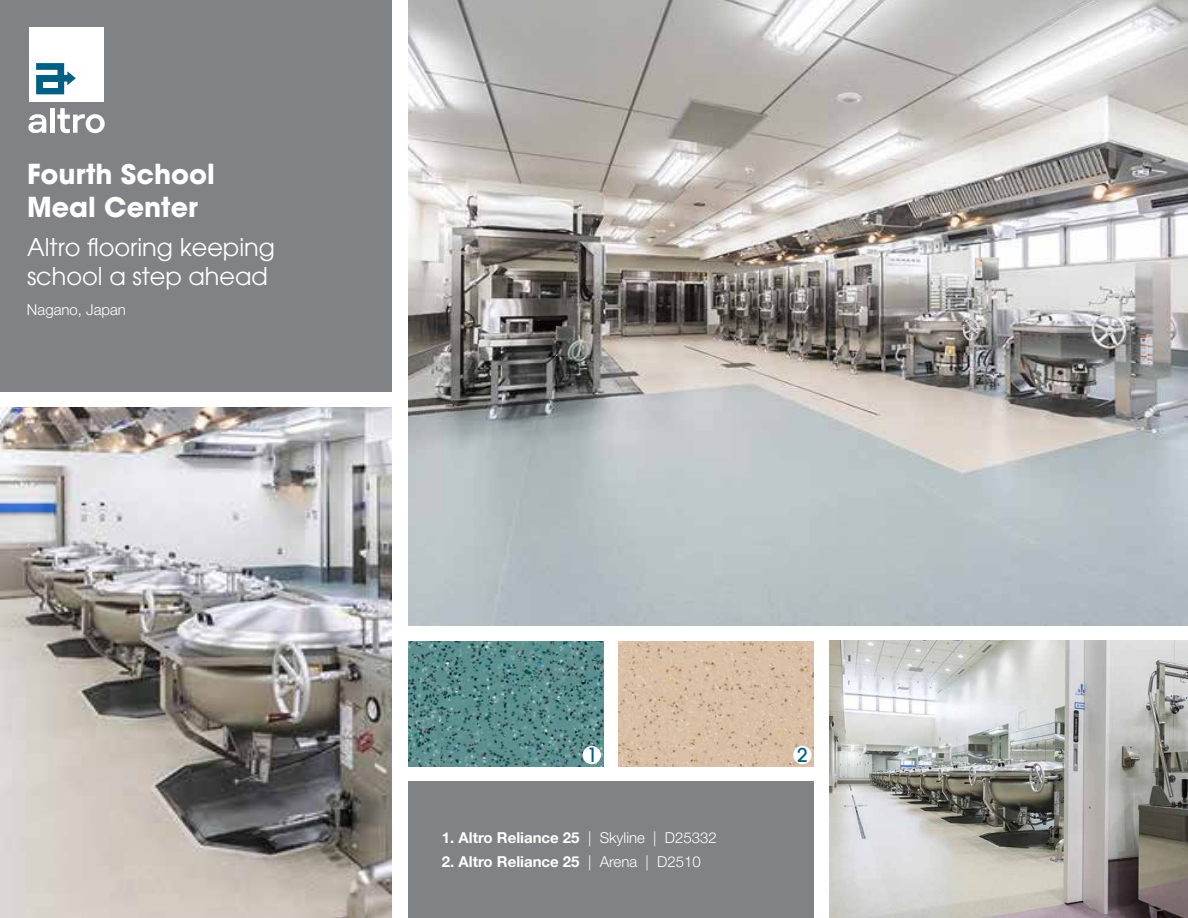
<style>
.page{position:relative;width:1188px;height:918px;background:#fff}
.page>*{position:absolute;margin:0;border:0;box-sizing:border-box;transform-origin:0 0}
.t1{font:700 27px/33px "Avant Garde";color:#fff}
.t2{font:24px/28.8px "Avant Garde";color:#fff}
.t3{font:500 19.2px "Avant Garde";color:#005f84}
.t4{font:700 15px "Helvetica Neue LT Pro";color:#fff}
.t5{font:300 15px "Helvetica Neue LT Pro";color:#fff}
.s1{font-weight:300}
</style>
<div class="page">
<img style="left:408px;top:0;width:780px;height:625px">
<img style="left:830px;top:641px;width:358px;height:277px">
<img style="left:0;top:407px;width:392px;height:511px">
<div style="left:0;top:0;width:392px;height:392px;background:#818286"></div>
<div style="left:408px;top:782px;width:406px;height:136px;background:#818286"></div>
<img style="left:408px;top:641px;width:195px;height:125px">
<img style="left:619px;top:641px;width:195px;height:125px">
<div style="left:583px;top:746px;width:18px;height:18px;background:#fff;border-radius:50%"></div>
<hr style="left:50px;top:108px;width:4px;height:25px;background:#fff">
<svg style="left:28px;top:114px;width:18px;height:19px"></svg>
<svg style="left:57px;top:108px;width:48px;height:25px"></svg>
<div style="left:29px;top:27px;width:75px;height:74px;background:#fff"></div>
<svg style="left:36px;top:63px;width:40px;height:31px"></svg>
<div style="left:43px;top:82px;width:14px;height:6px;background:#fff"></div>
<div style="left:793px;top:746px;width:19px;height:18px;background:#fff;border-radius:50%"></div>
<h1 class="t1" style="left:27px;top:158px;width:189px">Fourth School<br>Meal Center</h1>
<h2 class="t2" style="left:27px;top:233px;width:249px">Altro flooring keeping school a step ahead</h2>
<p class="t5" style="left:27px;top:300px;width:100px">Nagano, Japan</p>
<p class="t3" style="left:587px;top:743px;width:12px">1</p>
<p class="t4" style="left:442px;top:829px;width:277px">1. Altro Reliance 25 <span class="s1">| Skyline | D25332</span></p>
<p class="t4" style="left:442px;top:853px;width:260px">2. Altro Reliance 25 <span class="s1">| Arena | D2510</span></p>
<p class="t3" style="left:797px;top:743px;width:12px">2</p>
</div>
